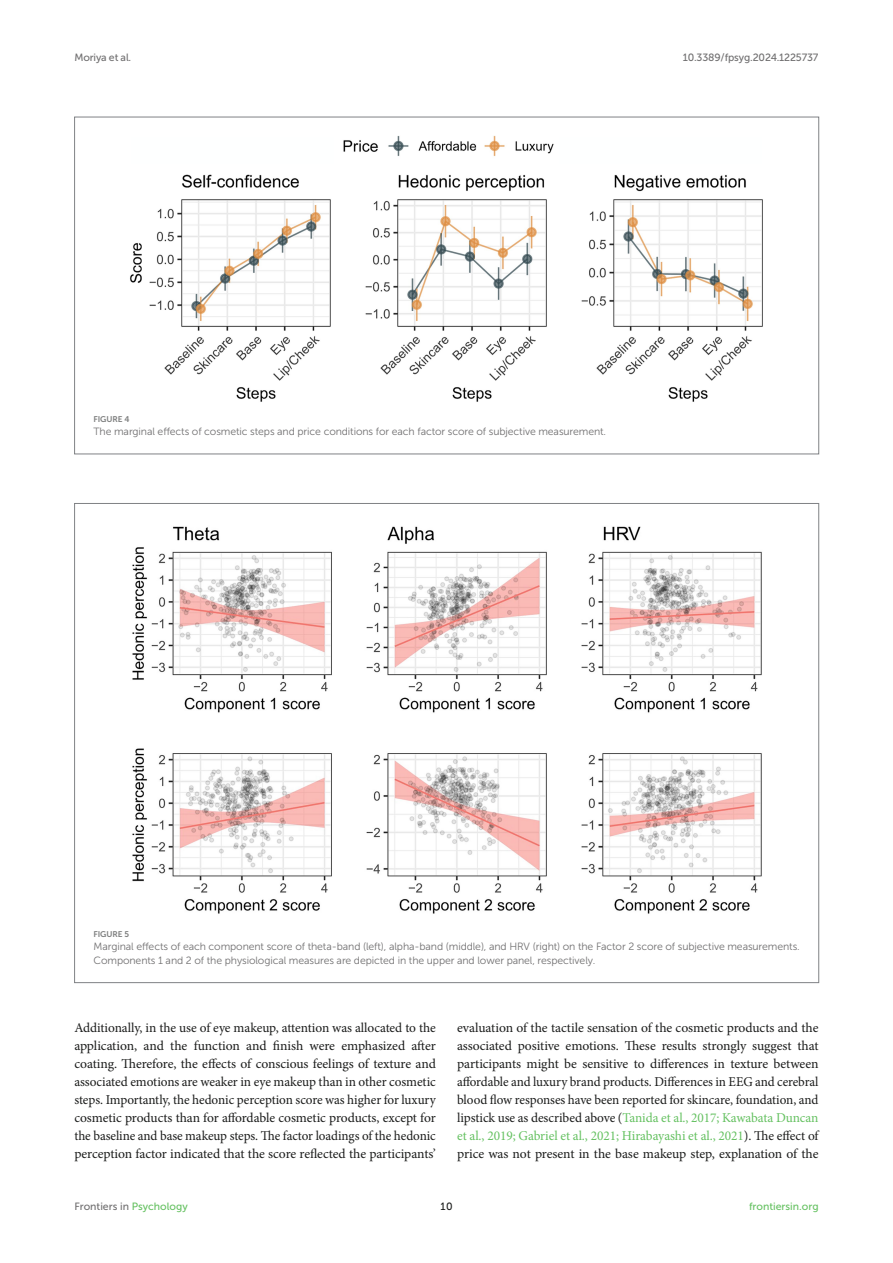
<style>
.page{position:relative;width:893px;height:1263px;background:#fff}
.page>*{position:absolute;margin:0;border:0;box-sizing:border-box;transform-origin:0 0}
.TEXT_FLUSH{font:13.5px/18px "Minion Pro";letter-spacing:-.005em;color:#1b1c1b;text-align:justify}
.FIG_LEG{font:10.5px/13.5px "Museo Sans 300";letter-spacing:-.01em;color:#706f70}
.t1{font:10.5px "Museo Sans 500";letter-spacing:-.015em;color:#706f70}
.t2{font:10.5px "Museo Sans 500";color:#65c161}
.t3{font:10.5px "Museo Sans 500";color:#1b1c1b}
.FIG_HD{font:8.25px "Museo Sans 700";letter-spacing:-.01em;color:#7e7f7f}
.s1{color:#65c161}
</style>
<div class="page">
<img style="left:130px;top:136px;width:633px;height:266px">
<img style="left:132px;top:526px;width:630px;height:388px">
<p class="t1" style="left:74px;top:51px;width:58px">Moriya et al.</p>
<p class="t1" style="left:683px;top:51px;width:137px">10.3389/fpsyg.2024.1225737</p>
<p class="FIG_HD" style="left:94px;top:414px;width:37px">FIGURE 4</p>
<p class="FIG_LEG" style="left:94px;top:425px;width:514px">The marginal effects of cosmetic steps and price conditions for each factor score of subjective measurement.</p>
<p class="FIG_HD" style="left:94px;top:929px;width:37px">FIGURE 5</p>
<p class="FIG_LEG" style="left:94px;top:940px;width:708px">Marginal effects of each component score of theta-band (left), alpha-band (middle), and HRV (right) on the Factor 2 score of subjective measurements.<br>Components 1 and 2 of the physiological measures are depicted in the upper and lower panel, respectively.</p>
<p class="TEXT_FLUSH" style="left:74px;top:1019px;width:363px">Additionally, in the use of eye makeup, attention was allocated to the application, and the function and finish were emphasized after coating. Therefore, the effects of conscious feelings of texture and associated emotions are weaker in eye makeup than in other cosmetic steps. Importantly, the hedonic perception score was higher for luxury cosmetic products than for affordable cosmetic products, except for the baseline and base makeup steps. The factor loadings of the hedonic perception factor indicated that the score reflected the participants’</p>
<p class="TEXT_FLUSH" style="left:457px;top:1019px;width:363px">evaluation of the tactile sensation of the cosmetic products and the associated positive emotions. These results strongly suggest that participants might be sensitive to differences in texture between affordable and luxury brand products. Differences in EEG and cerebral blood flow responses have been reported for skincare, foundation, and lipstick use as described above (<span class="s1">Tanida et al., 2017; Kawabata Duncan et al., 2019; Gabriel et al., 2021; Hirabayashi et al., 2021</span>). The effect of price was not present in the base makeup step, explanation of the</p>
<p class="t1" style="left:74px;top:1200px;width:115px">Frontiers in <span class="s1">Psychology</span></p>
<p class="t3" style="left:440px;top:1200px;width:14px">10</p>
<p class="t2" style="left:749px;top:1200px;width:71px">frontiersin.org</p>
</div>
